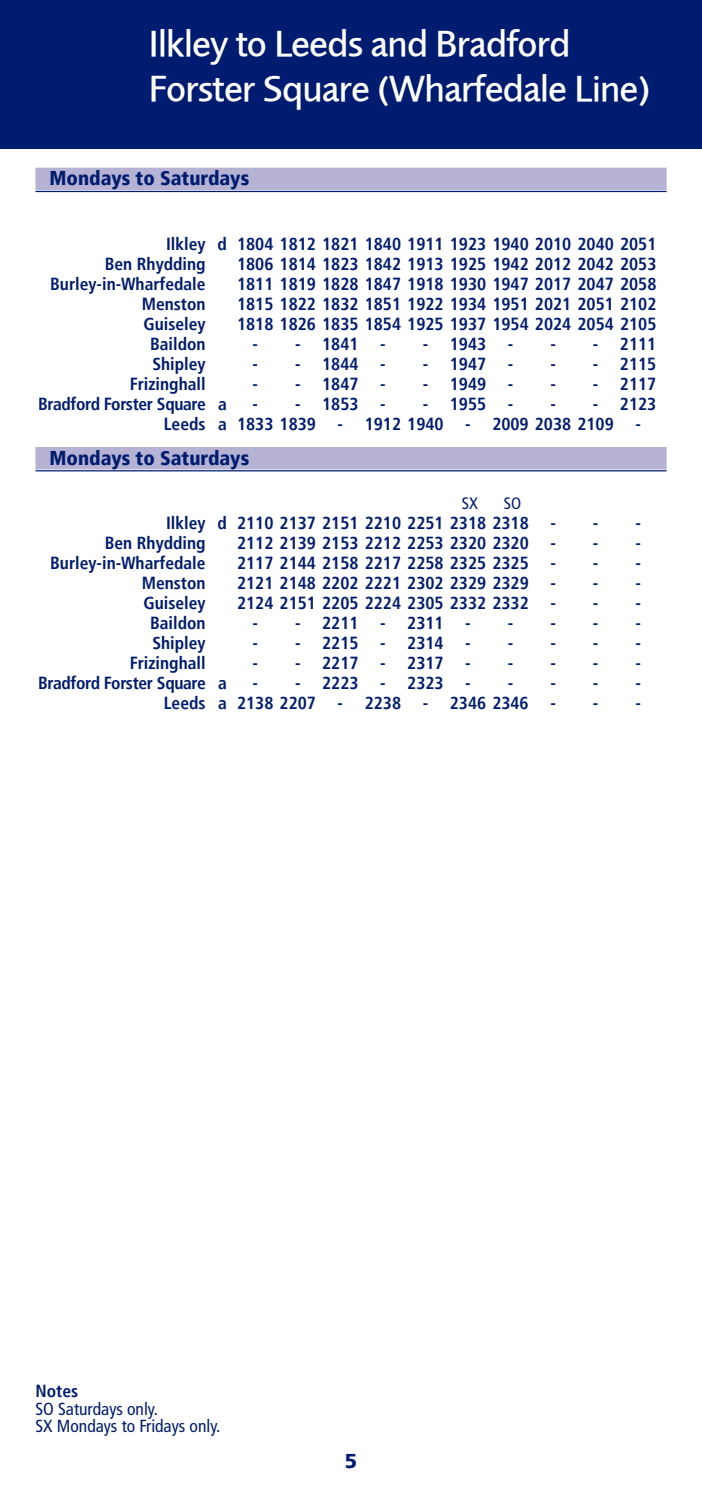
<style>
.page{position:relative;width:702px;height:1489px;background:#fff}
.page>*{position:absolute;margin:0;border:0;box-sizing:border-box;transform-origin:0 0}
.Table_Head{font:500 37.5px/45px "Foundry Sans";letter-spacing:-.02em;color:#fff}
.Day_Head_Mon_-_Sat{font:900 condensed 20px "Frutiger LT";color:#001c70}
.t1{font:900 20px "Frutiger LT";color:#001c70}
.Table_Text{font:700 condensed 17.5px "Frutiger LT";color:#001c70}
.Table_Text-2{font:700 condensed 17.5px "Frutiger LT";letter-spacing:-.02em;color:#001c70}
.Notes{font:condensed 17.5px "Frutiger LT";color:#001c70}
.Notes_Head{font:700 condensed 17.5px "Frutiger LT";color:#001c70}
.Codes_-_Medium{font:condensed 16.5px "Frutiger LT";color:#001c70}
</style>
<div class="page">
<div style="left:0;top:0;width:702px;height:149px;background:#001c70"></div>
<div style="left:35px;top:168px;width:631px;height:22px;background:#b5b2d4"></div>
<hr style="left:35px;top:191px;width:631px;height:1px;background:#001c70">
<div style="left:35px;top:447px;width:631px;height:22px;background:#b5b2d4"></div>
<hr style="left:35px;top:470px;width:631px;height:1px;background:#001c70">
<p class="Table_Head" style="left:149px;top:20px;width:502px">Ilkley to Leeds and Bradford<br>Forster Square (Wharfedale Line)</p>
<p class="Day_Head_Mon_-_Sat" style="left:50px;top:166px;width:201px">Mondays to Saturdays</p>
<p class="Table_Text" style="left:166px;top:233px;width:492px">Ilkley d 1804 1812 1821 1840 1911 1923 1940 2010 2040 2051</p>
<p class="Table_Text" style="left:105px;top:253px;width:102px">Ben Rhydding</p>
<p class="Table_Text" style="left:237px;top:253px;width:421px">1806 1814 1823 1842 1913 1925 1942 2012 2042 2053</p>
<p class="Table_Text" style="left:50px;top:273px;width:157px">Burley-in-Wharfedale</p>
<p class="Table_Text" style="left:237px;top:273px;width:421px">1811 1819 1828 1847 1918 1930 1947 2017 2047 2058</p>
<p class="Table_Text" style="left:142px;top:293px;width:65px">Menston</p>
<p class="Table_Text" style="left:237px;top:293px;width:421px">1815 1822 1832 1851 1922 1934 1951 2021 2051 2102</p>
<p class="Table_Text" style="left:143px;top:313px;width:64px">Guiseley</p>
<p class="Table_Text" style="left:237px;top:313px;width:421px">1818 1826 1835 1854 1925 1937 1954 2024 2054 2105</p>
<p class="Table_Text" style="left:150px;top:333px;width:57px">Baildon</p>
<p class="Table_Text" style="left:252px;top:333px;width:135px">- - 1841 -</p>
<p class="Table_Text" style="left:422px;top:333px;width:92px">- 1943 -</p>
<p class="Table_Text" style="left:550px;top:333px;width:107px">- - 2111</p>
<p class="Table_Text" style="left:152px;top:353px;width:55px">Shipley</p>
<p class="Table_Text" style="left:252px;top:353px;width:135px">- - 1844 -</p>
<p class="Table_Text" style="left:422px;top:353px;width:92px">- 1947 -</p>
<p class="Table_Text" style="left:550px;top:353px;width:107px">- - 2115</p>
<p class="Table_Text" style="left:130px;top:373px;width:77px">Frizinghall</p>
<p class="Table_Text" style="left:252px;top:373px;width:135px">- - 1847 -</p>
<p class="Table_Text" style="left:422px;top:373px;width:92px">- 1949 -</p>
<p class="Table_Text" style="left:550px;top:373px;width:107px">- - 2117</p>
<p class="Table_Text-2" style="left:38px;top:393px;width:190px">Bradford Forster Square a</p>
<p class="Table_Text" style="left:252px;top:393px;width:135px">- - 1853 -</p>
<p class="Table_Text" style="left:422px;top:393px;width:92px">- 1955 -</p>
<p class="Table_Text" style="left:550px;top:393px;width:107px">- - 2123</p>
<p class="Table_Text" style="left:164px;top:413px;width:478px">Leeds a 1833 1839 - 1912 1940 - 2009 2038 2109 -</p>
<p class="Day_Head_Mon_-_Sat" style="left:50px;top:445px;width:201px">Mondays to Saturdays</p>
<p class="Codes_-_Medium" style="left:462px;top:494px;width:18px">SX</p>
<p class="Codes_-_Medium" style="left:504px;top:494px;width:19px">SO</p>
<p class="Table_Text" style="left:166px;top:512px;width:391px">Ilkley d 2110 2137 2151 2210 2251 2318 2318 -</p>
<p class="Table_Text" style="left:593px;top:512px;width:50px">- -</p>
<p class="Table_Text" style="left:105px;top:532px;width:102px">Ben Rhydding</p>
<p class="Table_Text" style="left:237px;top:532px;width:320px">2112 2139 2153 2212 2253 2320 2320 -</p>
<p class="Table_Text" style="left:593px;top:532px;width:50px">- -</p>
<p class="Table_Text" style="left:50px;top:552px;width:157px">Burley-in-Wharfedale</p>
<p class="Table_Text" style="left:237px;top:552px;width:320px">2117 2144 2158 2217 2258 2325 2325 -</p>
<p class="Table_Text" style="left:593px;top:552px;width:50px">- -</p>
<p class="Table_Text" style="left:142px;top:572px;width:65px">Menston</p>
<p class="Table_Text" style="left:237px;top:572px;width:320px">2121 2148 2202 2221 2302 2329 2329 -</p>
<p class="Table_Text" style="left:593px;top:572px;width:50px">- -</p>
<p class="Table_Text" style="left:143px;top:592px;width:64px">Guiseley</p>
<p class="Table_Text" style="left:237px;top:592px;width:320px">2124 2151 2205 2224 2305 2332 2332 -</p>
<p class="Table_Text" style="left:593px;top:592px;width:50px">- -</p>
<p class="Table_Text" style="left:150px;top:612px;width:57px">Baildon</p>
<p class="Table_Text" style="left:252px;top:612px;width:220px">- - 2211 - 2311 -</p>
<p class="Table_Text" style="left:507px;top:612px;width:50px">- -</p>
<p class="Table_Text" style="left:593px;top:612px;width:50px">- -</p>
<p class="Table_Text" style="left:152px;top:632px;width:55px">Shipley</p>
<p class="Table_Text" style="left:252px;top:632px;width:220px">- - 2215 - 2314 -</p>
<p class="Table_Text" style="left:507px;top:632px;width:50px">- -</p>
<p class="Table_Text" style="left:593px;top:632px;width:50px">- -</p>
<p class="Table_Text" style="left:130px;top:652px;width:77px">Frizinghall</p>
<p class="Table_Text" style="left:252px;top:652px;width:220px">- - 2217 - 2317 -</p>
<p class="Table_Text" style="left:507px;top:652px;width:50px">- -</p>
<p class="Table_Text" style="left:593px;top:652px;width:50px">- -</p>
<p class="Table_Text-2" style="left:38px;top:672px;width:190px">Bradford Forster Square a</p>
<p class="Table_Text" style="left:252px;top:672px;width:220px">- - 2223 - 2323 -</p>
<p class="Table_Text" style="left:507px;top:672px;width:50px">- -</p>
<p class="Table_Text" style="left:593px;top:672px;width:50px">- -</p>
<p class="Table_Text" style="left:164px;top:692px;width:393px">Leeds a 2138 2207 - 2238 - 2346 2346 -</p>
<p class="Table_Text" style="left:593px;top:692px;width:50px">- -</p>
<p class="Notes_Head" style="left:35px;top:1380px;width:44px">Notes</p>
<p class="Notes" style="left:35px;top:1398px;width:124px">SO Saturdays only.</p>
<p class="Notes" style="left:35px;top:1415px;width:186px">SX Mondays to Fridays only.</p>
<p class="t1" style="left:345px;top:1448px;width:14px">5</p>
</div>
